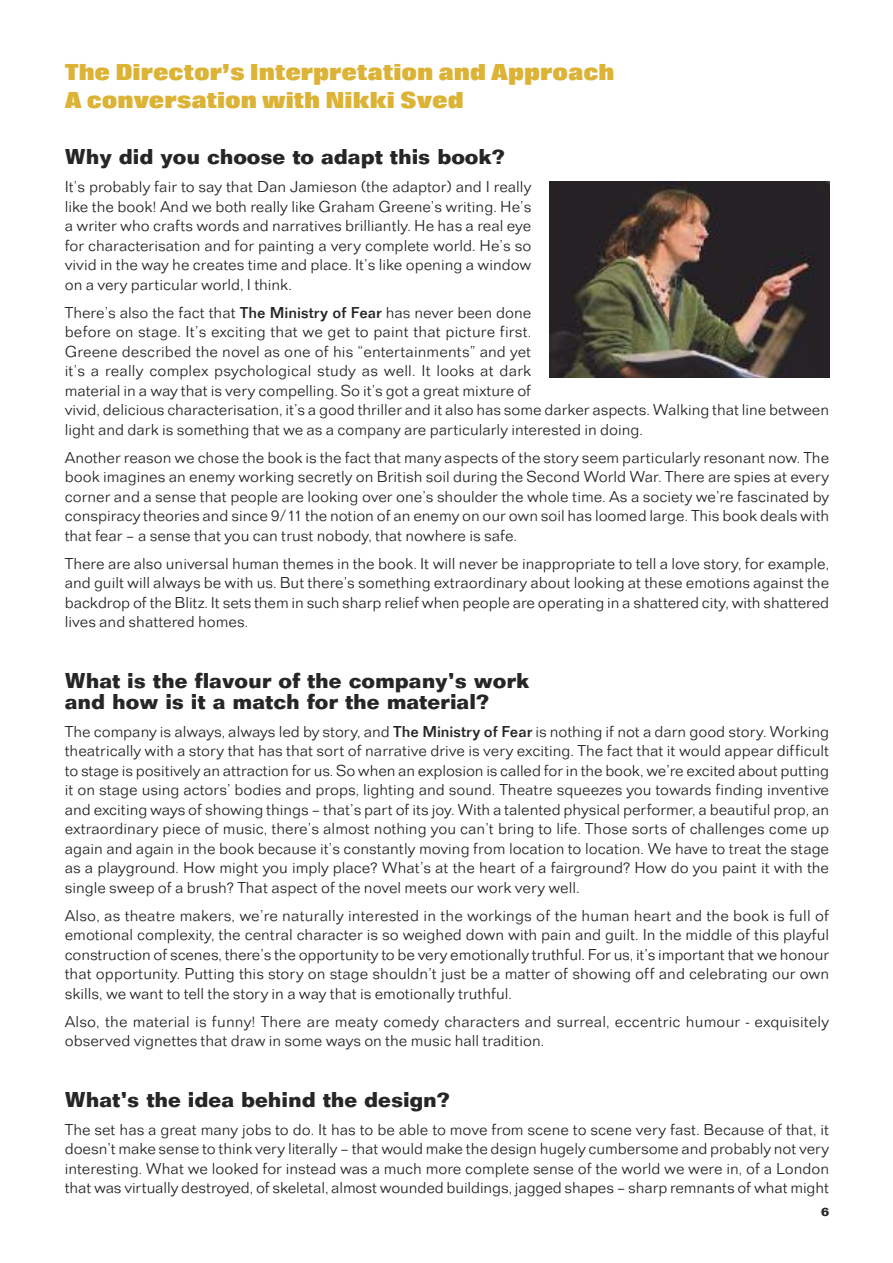
<style>
.page{position:relative;width:893px;height:1263px;background:#fff}
.page>*{position:absolute;margin:0;border:0;box-sizing:border-box;transform-origin:0 0}
.t1{font:700 24px/28px "Folio T Extr";color:#dcb336}
.t2{font:700 21px/21px "Folio";color:#272627}
.t3{font:16.5px/19.5px "Folio T Ligh";color:#272627;text-align:justify}
.t4{font:700 12px "Folio";color:#272627}
.s1{font-family:"Folio T";font-weight:500}
</style>
<div class="page">
<img style="left:549px;top:182px;width:280px;height:196px">
<h1 class="t1" style="left:65px;top:58px;width:551px">The Director’s Interpretation and Approach<br>A conversation with Nikki Sved</h1>
<p class="t2" style="left:65px;top:148px;width:442px">Why did you choose to adapt this book?</p>
<p class="t3" style="left:65px;top:177px;width:468px">It’s probably fair to say that Dan Jamieson (the adaptor) and I really like the book! And we both really like Graham Greene’s writing. He’s a writer who crafts words and narratives brilliantly. He has a real eye for characterisation and for painting a very complete world. He’s so vivid in the way he creates time and place. It’s like opening a window on a very particular world, I think.</p>
<p class="t3" style="left:65px;top:302px;width:766px;text-align:left">There’s also the fact that <span class="s1">The Ministry of Fear</span> has never been done<br>before on stage. It’s exciting that we get to paint that picture first.<br>Greene described the novel as one of his “entertainments” and yet<br>it’s a really complex psychological study as well. It looks at dark<br>material in a way that is very compelling. So it’s got a great mixture of<br>vivid, delicious characterisation, it’s a good thriller and it also has some darker aspects. Walking that line between light and dark is something that we as a company are particularly interested in doing.</p>
<p class="t3" style="left:65px;top:447px;width:766px">Another reason we chose the book is the fact that many aspects of the story seem particularly resonant now. The book imagines an enemy working secretly on British soil during the Second World War. There are spies at every corner and a sense that people are looking over one’s shoulder the whole time. As a society we’re fascinated by conspiracy theories and since 9/11 the notion of an enemy on our own soil has loomed large. This book deals with that fear – a sense that you can trust nobody, that nowhere is safe.</p>
<p class="t3" style="left:65px;top:553px;width:766px">There are also universal human themes in the book. It will never be inappropriate to tell a love story, for example, and guilt will always be with us. But there’s something extraordinary about looking at these emotions against the backdrop of the Blitz. It sets them in such sharp relief when people are operating in a shattered city, with shattered lives and shattered homes.</p>
<p class="t2" style="left:65px;top:672px;width:466px">What is the flavour of the company’s work and how is it a match for the material?</p>
<p class="t3" style="left:65px;top:721px;width:766px">The company is always, always led by story, and <span class="s1">The Ministry of Fear</span> is nothing if not a darn good story. Working theatrically with a story that has that sort of narrative drive is very exciting. The fact that it would appear difficult to stage is positively an attraction for us. So when an explosion is called for in the book, we’re excited about putting it on stage using actors’ bodies and props, lighting and sound. Theatre squeezes you towards finding inventive and exciting ways of showing things – that’s part of its joy. With a talented physical performer, a beautiful prop, an extraordinary piece of music, there’s almost nothing you can’t bring to life. Those sorts of challenges come up again and again in the book because it’s constantly moving from location to location. We have to treat the stage as a playground. How might you imply place? What’s at the heart of a fairground? How do you paint it with the single sweep of a brush? That aspect of the novel meets our work very well.</p>
<p class="t3" style="left:65px;top:905px;width:766px">Also, as theatre makers, we’re naturally interested in the workings of the human heart and the book is full of emotional complexity, the central character is so weighed down with pain and guilt. In the middle of this playful construction of scenes, there’s the opportunity to be very emotionally truthful. For us, it’s important that we honour that opportunity. Putting this story on stage shouldn’t just be a matter of showing off and celebrating our own skills, we want to tell the story in a way that is emotionally truthful.</p>
<p class="t3" style="left:65px;top:1011px;width:766px">Also, the material is funny! There are meaty comedy characters and surreal, eccentric humour - exquisitely observed vignettes that draw in some ways on the music hall tradition.</p>
<p class="t2" style="left:65px;top:1091px;width:387px">What’s the idea behind the design?</p>
<p class="t3" style="left:65px;top:1119px;width:766px">The set has a great many jobs to do. It has to be able to move from scene to scene very fast. Because of that, it doesn’t make sense to think very literally – that would make the design hugely cumbersome and probably not very interesting. What we looked for instead was a much more complete sense of the world we were in, of a London that was virtually destroyed, of skeletal, almost wounded buildings, jagged shapes – sharp remnants of what might</p>
<p class="t4" style="left:821px;top:1208px;width:10px">6</p>
</div>
